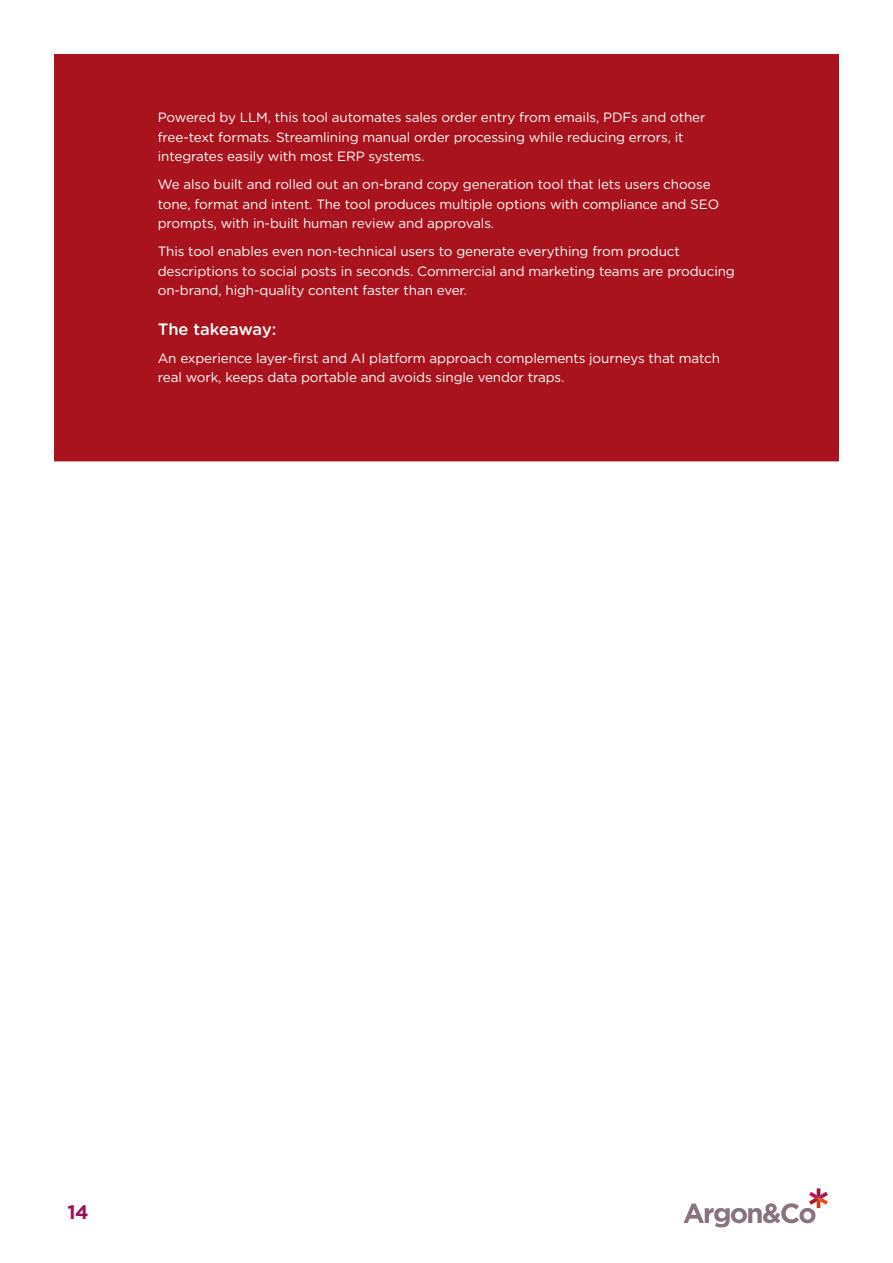
<style>
.page{position:relative;width:893px;height:1263px;background:#fff}
.page>*{position:absolute;margin:0;border:0;box-sizing:border-box;transform-origin:0 0}
.t1{font:700 19.5px "Gotham";color:#9d1057}
.t2{font:500 16.5px "Gotham Rounded";letter-spacing:-.005em;color:#fff}
.t3{font:13.5px/19.5px "Gotham Rounded";letter-spacing:-.01em;color:#fff}
.t4{font:13.5px/19.5px "Gotham";letter-spacing:-.01em;color:#fff}
</style>
<div class="page">
<svg style="left:684px;top:1188px;width:144px;height:39px"></svg>
<div style="left:54px;top:54px;width:785px;height:407px;background:#a9131d"></div>
<p class="t3" style="left:158px;top:109px;width:549px">Powered by LLM, this tool automates sales order entry from emails, PDFs and other free-text formats. Streamlining manual order processing while reducing errors, it integrates easily with most ERP systems.</p>
<p class="t3" style="left:158px;top:176px;width:563px">We also built and rolled out an on-brand copy generation tool that lets users choose tone, format and intent. The tool produces multiple options with compliance and SEO prompts, with in-built human review and approvals.</p>
<p class="t3" style="left:158px;top:243px;width:579px">This tool enables even non-technical users to generate everything from product descriptions to social posts in seconds. Commercial and marketing teams are producing on-brand, high-quality content faster than ever.</p>
<p class="t2" style="left:158px;top:322px;width:120px">The takeaway:</p>
<p class="t4" style="left:158px;top:349px;width:564px">An experience layer-first and AI platform approach complements journeys that match real work, keeps data portable and avoids single vendor traps.</p>
<h1 class="t1" style="left:67px;top:1203px;width:23px">14</h1>
</div>
